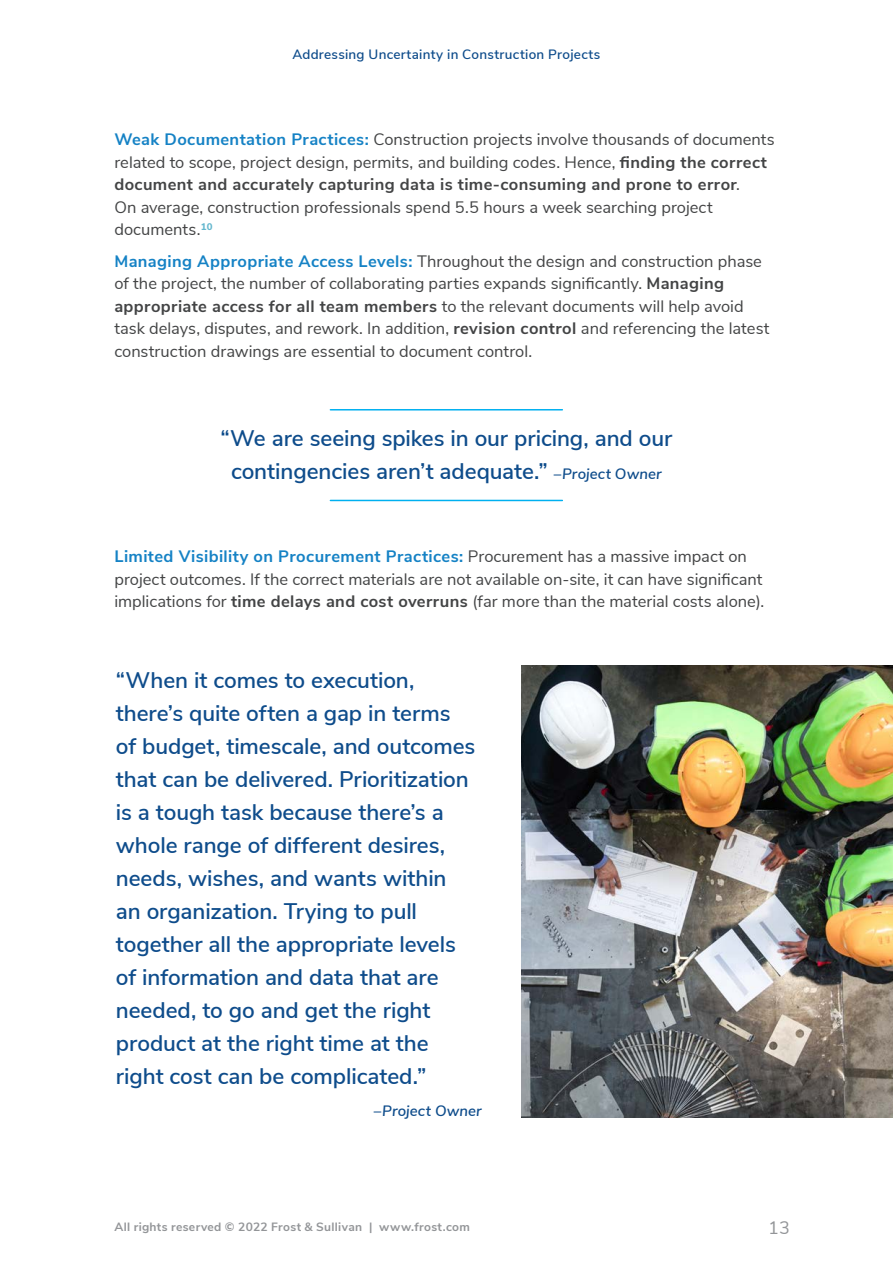
<style>
.page{position:relative;width:893px;height:1263px;background:#fff}
.page>*{position:absolute;margin:0;border:0;box-sizing:border-box;transform-origin:0 0}
.Pull_Quote{font:600 22.5px/33px "Nunito Sans";letter-spacing:-.005em;color:#0e4c8b}
.Pull_Quote_non-photo{font:600 22.5px/33px "Nunito Sans";letter-spacing:-.005em;color:#0e4c8b;text-align:center}
.t1{font:18px "Nunito Sans";color:#939598}
.Text_body{font:16.5px/22.5px "Nunito Sans";color:#434445}
.Pull_Quote-2{font:italic 600 15px "Nunito Sans";letter-spacing:.005em;color:#0e4c8b}
.t2{font:600 13.5px "Nunito Sans";letter-spacing:.02em;color:#0e4c8b}
.t3{font:700 12px "Nunito Sans";letter-spacing:.025em;color:#939598}
.s1{font-weight:700;color:#1582c5}
.s2{font-weight:700}
.s3{font-style:italic;font-size:15px}
</style>
<div class="page">
<hr style="left:330px;top:500px;width:232px;height:1px;background:#00b0f0">
<hr style="left:330px;top:409px;width:232px;height:1px;background:#00b0f0">
<img style="left:521px;top:665px;width:372px;height:453px">
<p class="t2" style="left:292px;top:44px;width:309px">Addressing Uncertainty in Construction Projects</p>
<p class="Text_body" style="left:114px;top:127px;width:662px"><span class="s1">Weak Documentation Practices:</span> Construction projects involve thousands of documents related to scope, project design, permits, and building codes. Hence, <span class="s2">finding the correct document and accurately capturing data is time-consuming and prone to error</span>.<br>On average, construction professionals spend 5.5 hours a week searching project documents. <sup>10</sup></p>
<p class="Text_body" style="left:114px;top:249px;width:657px"><span class="s1">Managing Appropriate Access Levels:</span> Throughout the design and construction phase of the project, the number of collaborating parties expands significantly. <span class="s2">Managing appropriate access for all team members</span> to the relevant documents will help avoid task delays, disputes, and rework. In addition, <span class="s2">revision control</span> and referencing the latest construction drawings are essential to document control.</p>
<p class="Pull_Quote_non-photo" style="left:220px;top:420px;width:453px">“We are seeing spikes in our pricing, and our contingencies aren’t adequate.” <span class="s3">–Project Owner</span></p>
<p class="Text_body" style="left:114px;top:544px;width:650px"><span class="s1">Limited Visibility on Procurement Practices:</span> Procurement has a massive impact on project outcomes. If the correct materials are not available on-site, it can have significant implications for <span class="s2">time delays and cost overruns</span> (far more than the material costs alone).</p>
<p class="Pull_Quote" style="left:116px;top:662px;width:361px">“When it comes to execution, there’s quite often a gap in terms of budget, timescale, and outcomes that can be delivered. Prioritization is a tough task because there’s a whole range of different desires, needs, wishes, and wants within an organization. Trying to pull together all the appropriate levels of information and data that are needed, to go and get the right product at the right time at the right cost can be complicated.”</p>
<p class="Pull_Quote-2" style="left:374px;top:1099px;width:109px">–Project Owner</p>
<p class="t3" style="left:114px;top:1218px;width:357px">All rights reserved © 2022 Frost &amp; Sullivan | www.frost.com</p>
<p class="t1" style="left:768px;top:1214px;width:23px">13</p>
</div>
